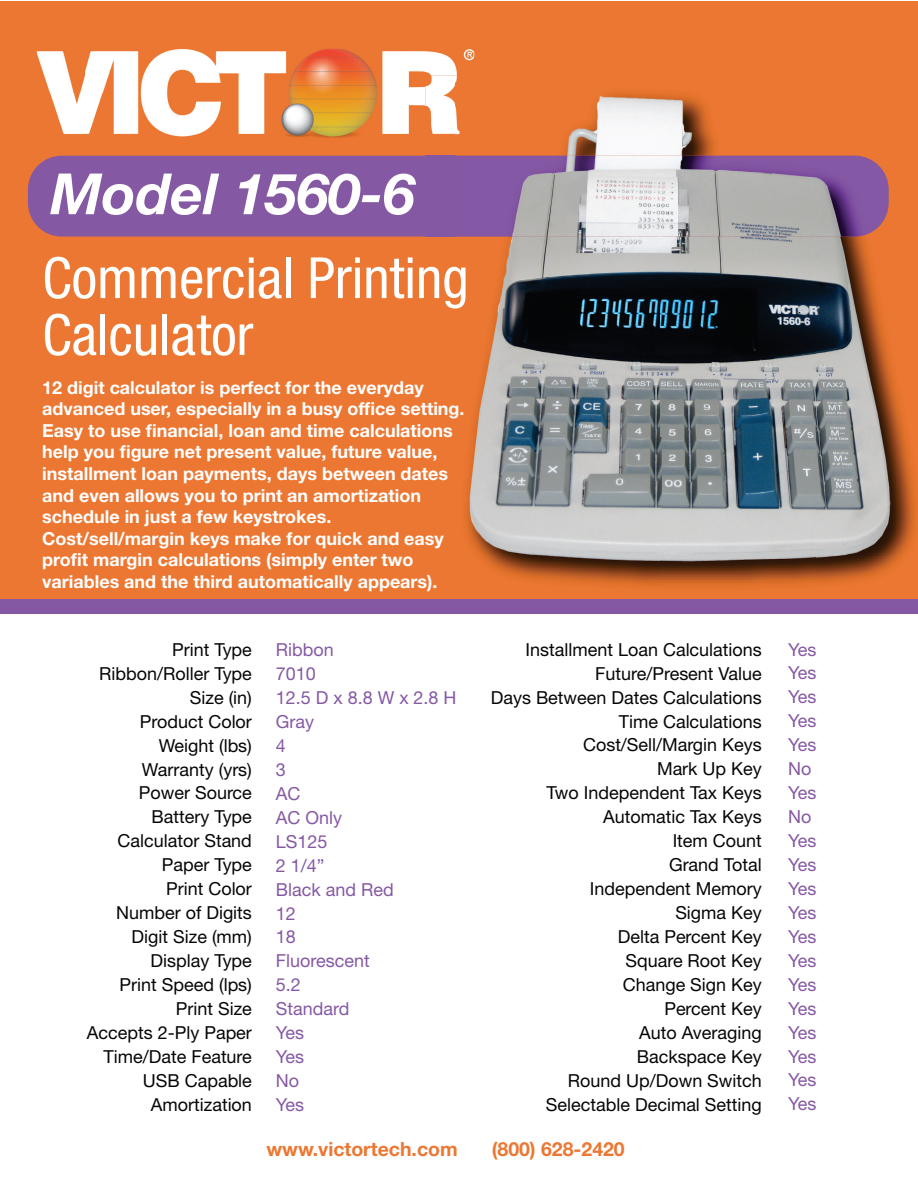
<style>
.page{position:relative;width:918px;height:1188px;background:#fff}
.page>*{position:absolute;margin:0;border:0;box-sizing:border-box;transform-origin:0 0}
.t1{font:condensed 56.85px/56.8px "Helvetica Neue LT Std";color:#fff}
.t2{font:italic 700 56.85px "Helvetica Neue LT Std";color:#fff}
.t3{font:700 19.5px "Helvetica Neue LT Std";color:#ec7732}
.t4{font:18px/24px "Helvetica Neue LT Std";color:#040504;text-align:right}
.t5{font:700 18px/21.6px "Helvetica Neue LT Std";color:#fff}
.t6{font:18px/24px "Helvetica Neue LT Std";color:#8558a4}
</style>
<div class="page">
<div style="left:0;top:2px;width:918px;height:604px;background:#ec7732"></div>
<div style="left:28px;top:156px;width:861px;height:81px;background:#8558a4;border-radius:34px"></div>
<div style="left:0;top:599px;width:918px;height:15px;background:#8558a4"></div>
<img style="left:426px;top:107px;width:30px;height:202px">
<img style="left:426px;top:156px;width:389px;height:81px">
<img style="left:426px;top:266px;width:13px;height:33px">
<img style="left:456px;top:93px;width:432px;height:91px">
<img style="left:815px;top:184px;width:100px;height:399px">
<img style="left:456px;top:234px;width:360px;height:352px">
<img style="left:456px;top:257px;width:10px;height:52px">
<img style="left:37px;top:49px;width:389px;height:89px">
<img style="left:426px;top:49px;width:48px;height:58px">
<img style="left:456px;top:82px;width:18px;height:56px">
<h1 class="t2" style="left:50px;top:161px;width:366px">Model 1560-6</h1>
<h1 class="t1" style="left:42px;top:250px;width:428px">Commercial Printing<br>Calculator</h1>
<p class="t5" style="left:42px;top:378px;width:424px">12 digit calculator is perfect for the everyday advanced user, especially in a busy office setting.<br>Easy to use financial, loan and time calculations help you figure net present value, future value, installment loan payments, days between dates and even allows you to print an amortization schedule in just a few keystrokes.<br>Cost/sell/margin keys make for quick and easy profit margin calculations (simply enter two variables and the third automatically appears).</p>
<p class="t4" style="left:87px;top:639px;width:166px">Print Type<br>Ribbon/Roller Type<br>Size (in)<br>Product Color<br>Weight (lbs)<br>Warranty (yrs)<br>Power Source<br>Battery Type<br>Calculator Stand<br>Paper Type<br>Print Color<br>Number of Digits<br>Digit Size (mm)<br>Display Type<br>Print Speed (lps)<br>Print Size<br>Accepts 2-Ply Paper<br>Time/Date Feature<br>USB Capable<br>Amortization</p>
<p class="t4" style="left:491px;top:639px;width:273px">Installment Loan Calculations<br>Future/Present Value<br>Days Between Dates Calculations<br>Time Calculations<br>Cost/Sell/Margin Keys<br>Mark Up Key<br>Two Independent Tax Keys<br>Automatic Tax Keys<br>Item Count<br>Grand Total<br>Independent Memory<br>Sigma Key<br>Delta Percent Key<br>Square Root Key<br>Change Sign Key<br>Percent Key<br>Auto Averaging<br>Backspace Key<br>Round Up/Down Switch<br>Selectable Decimal Setting</p>
<p class="t6" style="left:276px;top:639px;width:182px">Ribbon<br>7010<br>12.5 D x 8.8 W x 2.8 H<br>Gray<br>4<br>3<br>AC<br>AC Only<br>LS125<br>2 1/4”<br>Black and Red<br>12<br>18<br>Fluorescent<br>5.2<br>Standard<br>Yes<br>Yes<br>No<br>Yes</p>
<p class="t6" style="left:788px;top:639px;width:30px">Yes<br>Yes<br>Yes<br>Yes<br>Yes<br>No<br>Yes<br>No<br>Yes<br>Yes<br>Yes<br>Yes<br>Yes<br>Yes<br>Yes<br>Yes<br>Yes<br>Yes<br>Yes<br>Yes</p>
<p class="t3" style="left:266px;top:1142px;width:193px">www.victortech.com</p>
<p class="t3" style="left:492px;top:1142px;width:135px">(800) 628-2420</p>
</div>
